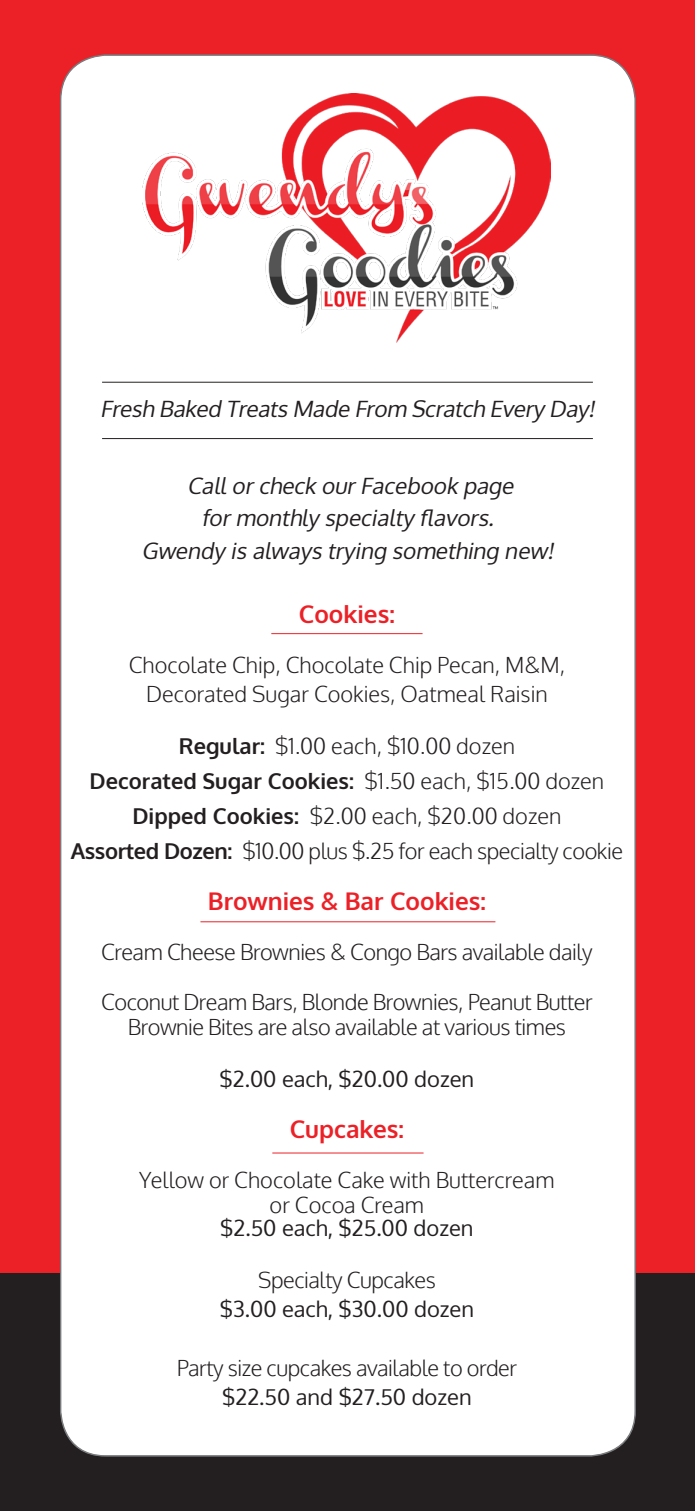
<style>
.page{position:relative;width:695px;height:1511px;background:#fff}
.page>*{position:absolute;margin:0;border:0;box-sizing:border-box;transform-origin:0 0}
.t1{font:700 24.5px "Oxygen";color:#ec2127}
.t2{font:italic 22.5px "Oxygen";color:#231f20}
.t3{font:300 22px "Oxygen";letter-spacing:-.02em;color:#231f20}
.t4{font:300 22px "Oxygen";color:#231f20}
.t5{font:22px "Oxygen";color:#231f20}
.t6{font:700 22px "Oxygen";color:#231f20}
.s1{font-weight:700}
.s2{font-weight:300}
</style>
<div class="page">
<div style="left:0;top:0;width:695px;height:1510px;background:#ec2127"></div>
<div style="left:0;top:1273px;width:695px;height:237px;background:#231f20"></div>
<div style="left:60px;top:55px;width:576px;height:1401px;background:#fff"></div>
<hr style="left:271px;top:633px;width:151px;height:1px;background:#ec2127">
<hr style="left:102px;top:382px;width:491px;height:1px;background:#231f20">
<hr style="left:102px;top:438px;width:491px;height:1px;background:#231f20">
<hr style="left:272px;top:1152px;width:151px;height:1px;background:#ec2127">
<hr style="left:200px;top:921px;width:295px;height:1px;background:#ec2127">
<img style="left:143px;top:94px;width:408px;height:248px">
<p class="t2" style="left:100px;top:394px;width:501px">Fresh Baked TreatsMade From Scratch Every Day!</p>
<p class="t2" style="left:187px;top:470px;width:333px">Callorcheck ourFacebook page</p>
<p class="t2" style="left:201px;top:502px;width:299px">formonthly specialty flavors.</p>
<p class="t2" style="left:141px;top:535px;width:419px">Gwendy is always trying something new!</p>
<p class="t1" style="left:299px;top:598px;width:97px">Cookies:</p>
<p class="t4" style="left:129px;top:651px;width:438px">Chocolate Chip, Chocolate Chip Pecan, M&amp;M,</p>
<p class="t4" style="left:146px;top:680px;width:403px">Decorated Sugar Cookies, Oatmeal Raisin</p>
<p class="t4" style="left:179px;top:732px;width:338px"><span class="s1">Regular:</span> $1.00 each, $10.00 dozen</p>
<p class="t6" style="left:90px;top:767px;width:516px">Decorated Sugar Cookies: <span class="s2">$1.50 each, $15.00 dozen</span></p>
<p class="t4" style="left:132px;top:802px;width:430px"><span class="s1">Dipped Cookies:</span> $2.00 each, $20.00 dozen</p>
<p class="t3" style="left:71px;top:837px;width:554px"><span class="s1">Assorted Dozen:</span> $10.00 plus $.25 for each specialty cookie</p>
<p class="t1" style="left:208px;top:886px;width:280px">Brownies &amp; Bar Cookies:</p>
<p class="t3" style="left:101px;top:938px;width:493px">Cream Cheese Brownies &amp; Congo Bars available daily</p>
<p class="t3" style="left:101px;top:988px;width:493px">Coconut Dream Bars, Blonde Brownies, Peanut Butter</p>
<p class="t3" style="left:128px;top:1013px;width:440px">Brownie Bites are also available at various times</p>
<p class="t5" style="left:220px;top:1064px;width:256px">$2.00 each, $20.00 dozen</p>
<p class="t1" style="left:290px;top:1113px;width:116px">Cupcakes:</p>
<p class="t4" style="left:139px;top:1166px;width:417px">Yellow or Chocolate Cake with Buttercream</p>
<p class="t4" style="left:270px;top:1191px;width:156px">or Cocoa Cream</p>
<p class="t5" style="left:220px;top:1212px;width:255px">$2.50 each, $25.00 dozen</p>
<p class="t3" style="left:258px;top:1265px;width:179px">Specialty Cupcakes</p>
<p class="t5" style="left:220px;top:1294px;width:256px">$3.00 each, $30.00 dozen</p>
<p class="t3" style="left:177px;top:1353px;width:342px">Party size cupcakes available to order</p>
<p class="t5" style="left:222px;top:1382px;width:251px">$22.50 and $27.50 dozen</p>
</div>
